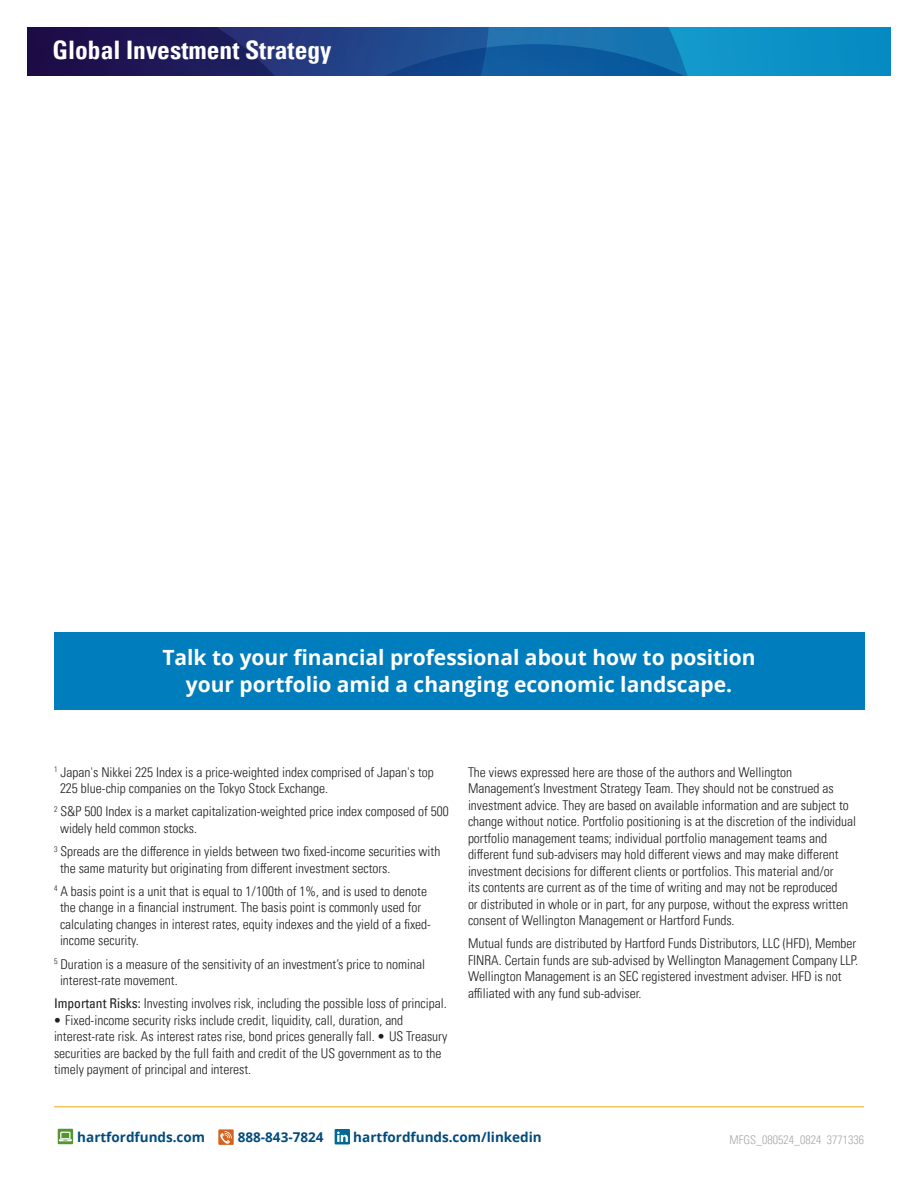
<style>
.page{position:relative;width:918px;height:1188px;background:#fff}
.page>*{position:absolute;margin:0;border:0;box-sizing:border-box;transform-origin:0 0}
.t1{font:700 condensed 25.5px "Univers LT Pro";color:#fff}
.t2{font:700 21px/27px "Open Sans";color:#fff;text-align:center}
.t3{font:300 condensed 13.5px/16.5px "Univers LT Pro";color:#231f20}
.t4{font:700 13.5px "Open Sans";color:#004b7d}
.t5{font:300 condensed 12px "Univers LT Pro";color:#a8a9ad}
.s1{font-weight:400}
</style>
<div class="page">
<svg style="left:27px;top:27px;width:864px;height:48px;background:#175290"></svg>
<div style="left:54px;top:632px;width:810px;height:78px;background:#007dbc"></div>
<hr style="left:54px;top:1106px;width:810px;height:1px;background:#f4a81c">
<svg style="left:58px;top:1129px;width:15px;height:15px"></svg>
<svg style="left:59px;top:1132px;width:13px;height:9px"></svg>
<div style="left:218px;top:1129px;width:16px;height:16px;background:#d4631f"></div>
<svg style="left:219px;top:1131px;width:13px;height:14px"></svg>
<div style="left:335px;top:1129px;width:15px;height:15px;background:#006998"></div>
<svg style="left:337px;top:1132px;width:11px;height:10px"></svg>
<p class="t1" style="left:52px;top:35px;width:281px">Global Investment Strategy</p>
<p class="t2" style="left:162px;top:644px;width:595px">Talk to your financial professional about how to position your portfolio amid a changing economic landscape.</p>
<p class="t3" style="left:60px;top:763px;width:375px;text-indent:-6px"><sup>1</sup> Japan's Nikkei 225 Index is a price-weighted index comprised of Japan's top<br>225 blue-chip companies on the Tokyo Stock Exchange.</p>
<p class="t3" style="left:60px;top:803px;width:390px;text-indent:-6px"><sup>2</sup> S&amp;P 500 Index is a market capitalization-weighted price index composed of 500 widely held common stocks.</p>
<p class="t3" style="left:60px;top:842px;width:382px;text-indent:-6px"><sup>3</sup> Spreads are the difference in yields between two fixed-income securities with the same maturity but originating from different investment sectors.</p>
<p class="t3" style="left:60px;top:882px;width:373px;text-indent:-6px"><sup>4</sup> A basis point is a unit that is equal to 1/100th of 1%, and is used to denote the change in a financial instrument. The basis point is commonly used for calculating changes in interest rates, equity indexes and the yield of a fixed&shy;income security.</p>
<p class="t3" style="left:60px;top:955px;width:367px;text-indent:-6px"><sup>5</sup> Duration is a measure of the sensitivity of an investment’s price to nominal interest-rate movement.</p>
<p class="t3" style="left:54px;top:995px;width:394px"><span class="s1">Important Risks:</span> Investing involves risk, including the possible loss of principal.</p>
<p class="t3" style="left:54px;top:1011px;width:395px">• Fixed-income security risks include credit, liquidity, call, duration, and interest-rate risk. As interest rates rise, bond prices generally fall. • US Treasury securities are backed by the full faith and credit of the US government as to the timely payment of principal and interest.</p>
<p class="t3" style="left:468px;top:763px;width:390px">The views expressed here are those of the authors and Wellington Management’s Investment Strategy Team. They should not be construed as investment advice. They are based on available information and are subject to change without notice. Portfolio positioning is at the discretion of the individual portfolio management teams; individual portfolio management teams and different fund sub-advisers may hold different views and may make different investment decisions for different clients or portfolios. This material and/or<br>its contents are current as of the time of writing and may not be reproduced<br>or distributed in whole or in part, for any purpose, without the express written consent of Wellington Management or Hartford Funds.</p>
<p class="t3" style="left:468px;top:935px;width:392px">Mutual funds are distributed by Hartford Funds Distributors, LLC (HFD), Member FINRA. Certain funds are sub-advised by Wellington Management Company LLP.<br>Wellington Management is an SEC registered investment adviser. HFD is not affiliated with any fund sub-adviser.</p>
<p class="t4" style="left:77px;top:1127px;width:129px">hartfordfunds.com</p>
<p class="t4" style="left:238px;top:1127px;width:87px">888-843-7824</p>
<p class="t4" style="left:353px;top:1127px;width:190px">hartfordfunds.com/linkedin</p>
<p class="t5" style="left:729px;top:1132px;width:136px">MFGS_080524_0824 3771336</p>
</div>
